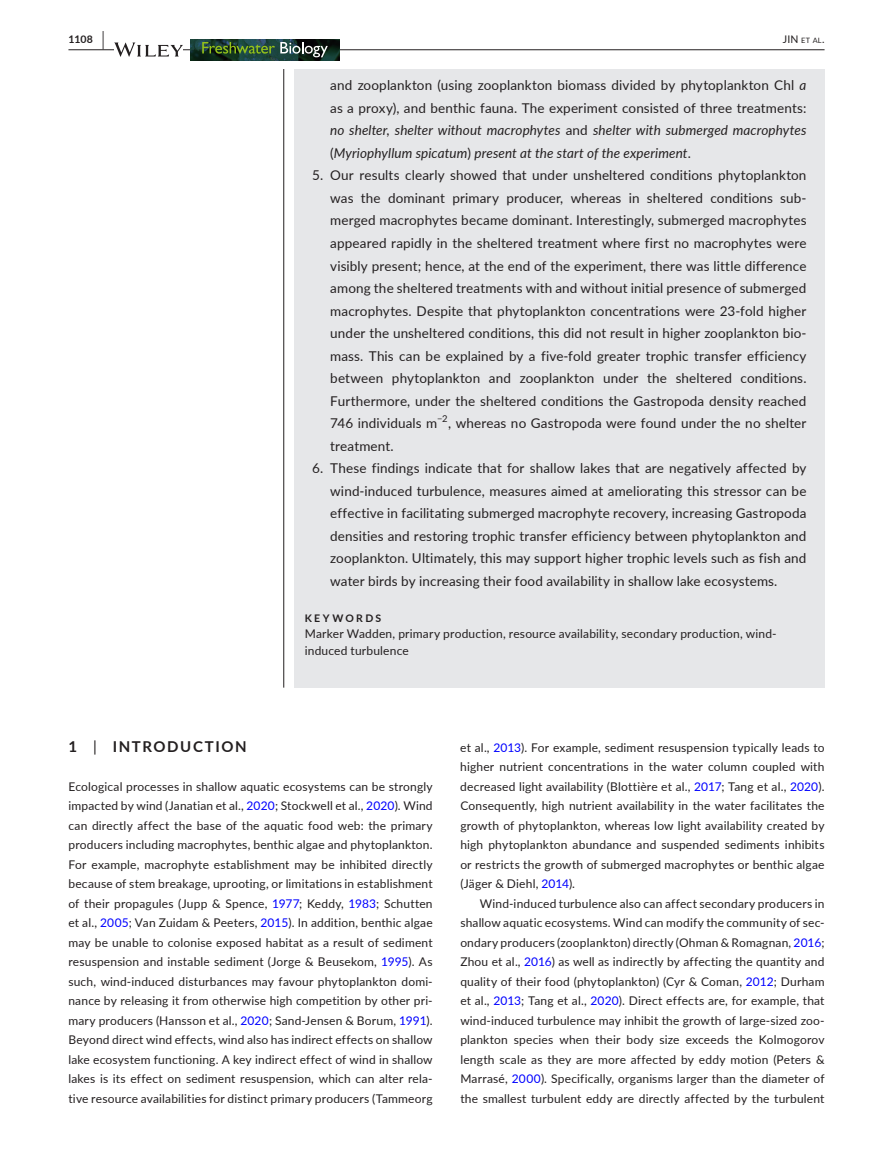
<style>
.page{position:relative;width:893px;height:1174px;background:#fff}
.page>*{position:absolute;margin:0;border:0;box-sizing:border-box;transform-origin:0 0}
.t1{font:700 15px "Lato";letter-spacing:.105em;color:#231f20}
.t2{font:13.5px/22.5px "Lato";letter-spacing:.01em;color:#231f20;text-align:justify}
.t3{font:12px/19.5px "Lato";letter-spacing:.015em;color:#231f20;text-align:justify}
.t4{font:700 10.5px "Lato";letter-spacing:.215em;color:#231f20}
.t5{font:10.5px "Lato";color:#231f20}
.s1{font-size:19.5px}
.s2{font-size:7.35px}
.s3{font-style:italic}
.s4{font-weight:400}
.s5{color:#00f}
</style>
<div class="page">
<hr style="left:68px;top:49px;width:756px;height:1px;background:#231f20">
<svg style="left:114px;top:42px;width:69px;height:15px"></svg>
<img style="left:191px;top:39px;width:148px;height:21px">
<svg style="left:202px;top:42px;width:126px;height:15px;background:#415e43"></svg>
<div style="left:294px;top:69px;width:530px;height:618px;background:#e6e7e9"></div>
<hr style="left:283px;top:69px;width:1px;height:618px;background:#231f20">
<p class="t4" style="left:68px;top:31px;width:37px">1108 <span class="s1">|</span></p>
<p class="t5" style="left:783px;top:31px;width:43px">JIN <span class="s2">et al</span>.</p>
<p class="t2" style="left:330px;top:74px;width:478px">and zooplankton (using zooplankton biomass divided by phytoplankton Chl <span class="s3">a </span>as a proxy), and benthic fauna. The experiment consisted of three treatments: <span class="s3">no shelter</span>, <span class="s3">shelter without macrophytes</span> and <span class="s3">shelter with submerged macrophytes </span>(<span class="s3">Myriophyllum spicatum</span>) <span class="s3">present at the start of the experiment</span>.</p>
<p class="t2" style="left:330px;top:164px;width:478px;text-indent:-18px">5. Our results clearly showed that under unsheltered conditions phytoplankton was the dominant primary producer, whereas in sheltered conditions sub&shy;merged macrophytes became dominant. Interestingly, submerged macrophytes appeared rapidly in the sheltered treatment where first no macrophytes were visibly present; hence, at the end of the experiment, there was little difference among the sheltered treatments with and without initial presence of submerged macrophytes. Despite that phytoplankton concentrations were 23-fold higher under the unsheltered conditions, this did not result in higher zooplankton bio&shy;mass. This can be explained by a five-fold greater trophic transfer efficiency between phytoplankton and zooplankton under the sheltered conditions.<br>Furthermore, under the sheltered conditions the Gastropoda density reached 746 individuals m<sup>−2</sup>, whereas no Gastropoda were found under the no shelter treatment.</p>
<p class="t2" style="left:330px;top:456px;width:478px;text-indent:-18px">6. These findings indicate that for shallow lakes that are negatively affected by wind-induced turbulence, measures aimed at ameliorating this stressor can be effective in facilitating submerged macrophyte recovery, increasing Gastropoda densities and restoring trophic transfer efficiency between phytoplankton and zooplankton. Ultimately, this may support higher trophic levels such as fish and water birds by increasing their food availability in shallow lake ecosystems.</p>
<p class="t4" style="left:305px;top:610px;width:78px">KEYWORDS</p>
<p class="t3" style="left:305px;top:625px;width:473px;line-height:16.5px">Marker Wadden, primary production, resource availability, secondary production, wind&shy;induced turbulence</p>
<p class="t1" style="left:68px;top:735px;width:180px">1 <span class="s4">|</span> INTRODUCTION</p>
<p class="t3" style="left:68px;top:776px;width:366px">Ecological processes in shallow aquatic ecosystems can be strongly impacted by wind (Janatian et al., <span class="s5">2020</span>; Stockwell et al., <span class="s5">2020</span>). Wind can directly affect the base of the aquatic food web: the primary producers including macrophytes, benthic algae and phytoplankton.<br>For example, macrophyte establishment may be inhibited directly because of stem breakage, uprooting, or limitations in establishment of their propagules (Jupp &amp; Spence, <span class="s5">1977</span>; Keddy, <span class="s5">1983</span>; Schutten et al., <span class="s5">2005</span>; Van Zuidam &amp; Peeters, <span class="s5">2015</span>). In addition, benthic algae may be unable to colonise exposed habitat as a result of sediment resuspension and instable sediment (Jorge &amp; Beusekom, <span class="s5">1995</span>). As such, wind-induced disturbances may favour phytoplankton domi&shy;nance by releasing it from otherwise high competition by other pri&shy;mary producers (Hansson et al., <span class="s5">2020</span>; Sand-Jensen &amp; Borum, <span class="s5">1991</span>).<br>Beyond direct wind effects, wind also has indirect effects on shallow lake ecosystem functioning. A key indirect effect of wind in shallow lakes is its effect on sediment resuspension, which can alter rela&shy;tive resource availabilities for distinct primary producers (Tammeorg</p>
<p class="t3" style="left:460px;top:737px;width:366px">et al., <span class="s5">2013</span>). For example, sediment resuspension typically leads to higher nutrient concentrations in the water column coupled with decreased light availability (Blottière et al., <span class="s5">2017</span>; Tang et al., <span class="s5">2020</span>).<br>Consequently, high nutrient availability in the water facilitates the growth of phytoplankton, whereas low light availability created by high phytoplankton abundance and suspended sediments inhibits or restricts the growth of submerged macrophytes or benthic algae (Jäger &amp; Diehl, <span class="s5">2014</span>).</p>
<p class="t3" style="left:460px;top:893px;width:366px;text-indent:20px">Wind-induced turbulence also can affect secondary producers in shallow aquatic ecosystems. Wind can modify the community of sec&shy;ondary producers (zooplankton) directly (Ohman &amp; Romagnan, <span class="s5">2016</span>; Zhou et al., <span class="s5">2016</span>) as well as indirectly by affecting the quantity and quality of their food (phytoplankton) (Cyr &amp; Coman, <span class="s5">2012</span>; Durham et al., <span class="s5">2013</span>; Tang et al., <span class="s5">2020</span>). Direct effects are, for example, that wind-induced turbulence may inhibit the growth of large-sized zoo&shy;plankton species when their body size exceeds the Kolmogorov length scale as they are more affected by eddy motion (Peters &amp; Marrasé, <span class="s5">2000</span>). Specifically, organisms larger than the diameter of the smallest turbulent eddy are directly affected by the turbulent</p>
</div>
